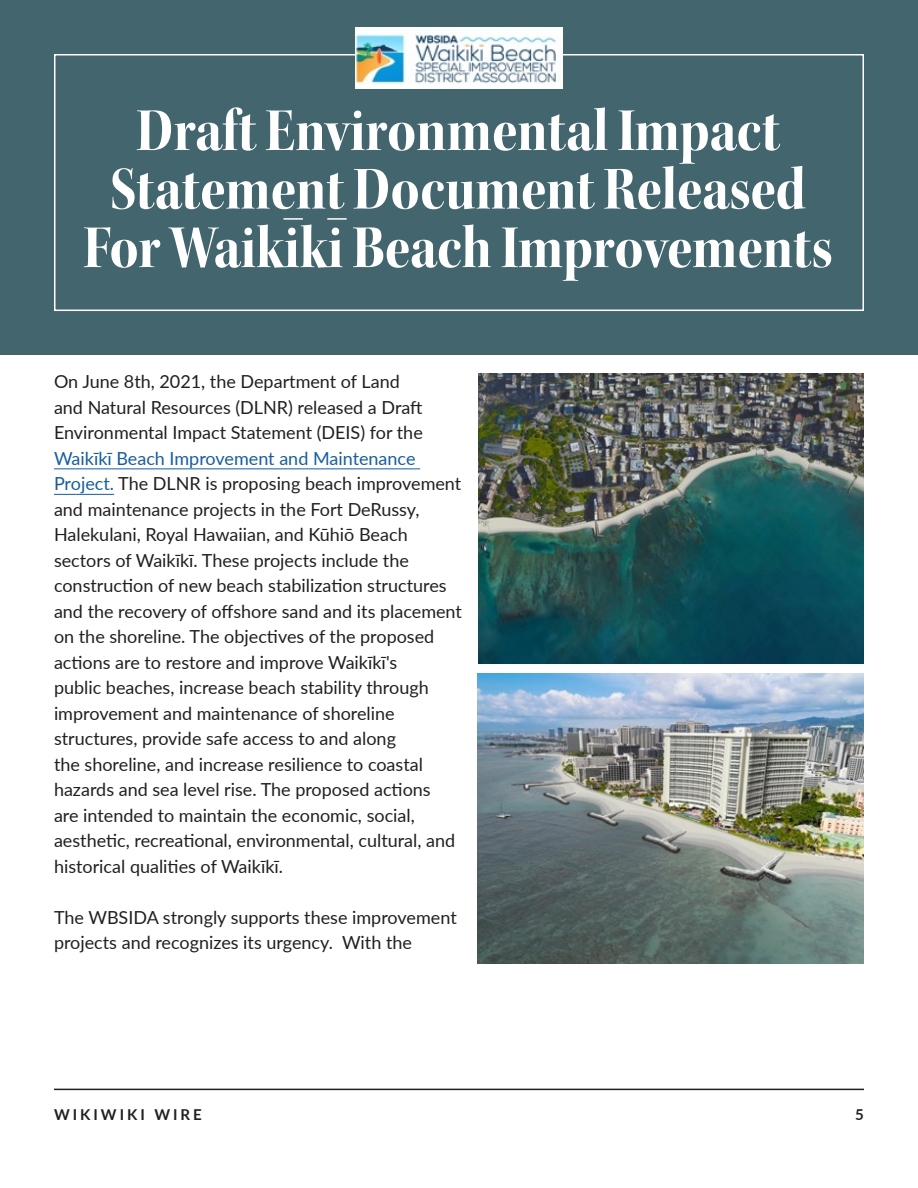
<style>
.page{position:relative;width:918px;height:1188px;background:#fff}
.page>*{position:absolute;margin:0;border:0;box-sizing:border-box;transform-origin:0 0}
.t1{font:63px/58.5px "Kepler Std Bold Scn Disp";color:#fff;text-align:center}
.t2{font:18px/25.5px "Lato";color:#231f20}
.t3{font:700 15px "Lato";letter-spacing:.2em;color:#231f20}
.s1{color:#175d9e}
</style>
<div class="page">
<hr style="left:54px;top:1089px;width:810px;height:1px;background:#231f20">
<div style="left:0;top:0;width:918px;height:354px;background:#43656e"></div>
<hr style="left:54px;top:468px;width:366px;height:1px;background:#175d9e">
<hr style="left:54px;top:494px;width:60px;height:1px;background:#175d9e">
<div style="left:54px;top:54px;width:810px;height:257px;border:2px solid #fff"></div>
<img style="left:478px;top:374px;width:386px;height:289px">
<img style="left:477px;top:674px;width:387px;height:289px">
<img style="left:355px;top:27px;width:207px;height:61px">
<svg style="left:284px;top:218px;width:19px;height:2px"></svg>
<hr style="left:327px;top:218px;width:20px;height:2px;background:#fff">
<p class="t1" style="left:83px;top:101px;width:751px">Draft Environmental Impact<br>Statement Document Released<br>For Waikiki Beach Improvements</p>
<p class="t2" style="left:54px;top:368px;width:410px">On June 8th, 2021, the Department of Land<br>and Natural Resources (DLNR) released a Draft Environmental Impact Statement (DEIS) for the <span class="s1">Waikīkī Beach Improvement and Maintenance Project.</span> The DLNR is proposing beach improvement and maintenance projects in the Fort DeRussy, Halekulani, Royal Hawaiian, and Kūhiō Beach sectors of Waikīkī. These projects include the construction of new beach stabilization structures and the recovery of offshore sand and its placement on the shoreline. The objectives of the proposed actions are to restore and improve Waikīkī's<br>public beaches, increase beach stability through improvement and maintenance of shoreline structures, provide safe access to and along<br>the shoreline, and increase resilience to coastal hazards and sea level rise. The proposed actions<br>are intended to maintain the economic, social, aesthetic, recreational, environmental, cultural, and historical qualities of Waikīkī.</p>
<p class="t2" style="left:54px;top:904px;width:404px">The WBSIDA strongly supports these improvement projects and recognizes its urgency. With the</p>
<p class="t3" style="left:54px;top:1103px;width:149px">WIKIWIKI WIRE</p>
<p class="t3" style="left:855px;top:1103px;width:10px">5</p>
</div>
